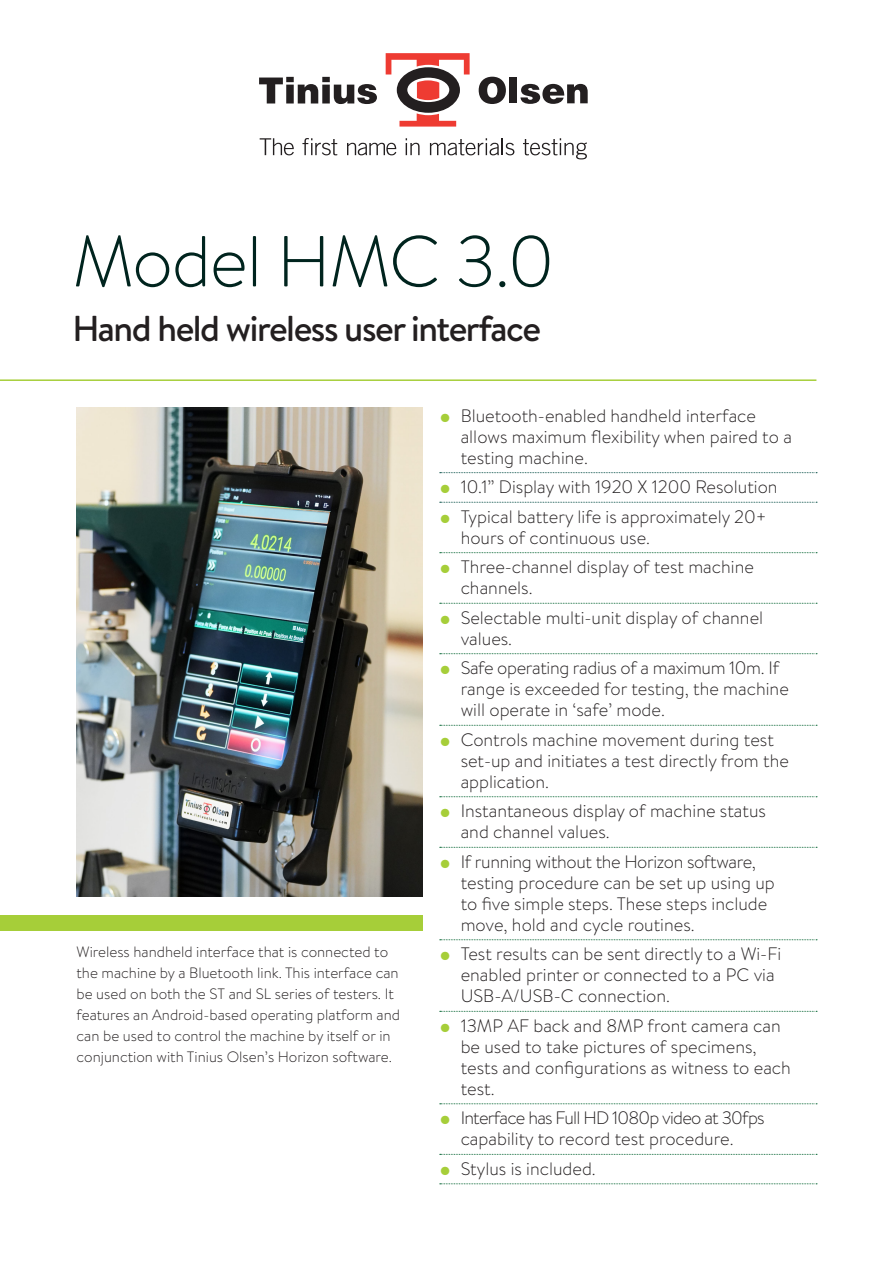
<style>
.page{position:relative;width:893px;height:1263px;background:#fff}
.page>*{position:absolute;margin:0;border:0;box-sizing:border-box;transform-origin:0 0}
.Key_Features_bullet{font:300 72px "Brandon Text";letter-spacing:-.02em;color:#00241e}
.Key_Features_bullet-2{font:500 36px "Brandon Text";letter-spacing:-.04em;color:#231f20}
.t1{font:300 18px/21px "Brandon Text";color:#231f20}
.t2{font:300 18px/21px "Brandon Text";letter-spacing:-.04em;color:#231f20;text-align:center}
.Body_copy_1st_para{font:300 15px/21px "Brandon Text";color:#231f20}
.s1{font-family:"Fedra Sans Alt Std";font-weight:600;font-size:15px;color:#a6ce39}
</style>
<div class="page">
<svg style="left:259px;top:77px;width:118px;height:27px"></svg>
<svg style="left:479px;top:77px;width:27px;height:27px"></svg>
<div style="left:510px;top:77px;width:7px;height:26px;background:#231f20"></div>
<svg style="left:520px;top:84px;width:68px;height:20px"></svg>
<svg style="left:386px;top:53px;width:84px;height:74px"></svg>
<svg style="left:260px;top:138px;width:34px;height:17px"></svg>
<svg style="left:302px;top:138px;width:35px;height:17px"></svg>
<svg style="left:347px;top:143px;width:49px;height:12px"></svg>
<svg style="left:406px;top:138px;width:14px;height:17px"></svg>
<svg style="left:430px;top:138px;width:84px;height:17px"></svg>
<svg style="left:523px;top:138px;width:64px;height:21px"></svg>
<div style="left:0;top:915px;width:422px;height:16px;background:#a6ce39"></div>
<hr style="left:0;top:379px;width:816px;height:2px;background:#a6ce39">
<svg style="left:440px;top:472px;width:377px;height:1px"></svg>
<svg style="left:440px;top:502px;width:377px;height:1px"></svg>
<svg style="left:440px;top:552px;width:377px;height:1px"></svg>
<svg style="left:440px;top:603px;width:377px;height:1px"></svg>
<svg style="left:440px;top:653px;width:377px;height:1px"></svg>
<svg style="left:440px;top:725px;width:377px;height:1px"></svg>
<svg style="left:440px;top:796px;width:377px;height:1px"></svg>
<svg style="left:440px;top:847px;width:377px;height:1px"></svg>
<svg style="left:440px;top:939px;width:377px;height:1px"></svg>
<svg style="left:440px;top:1011px;width:377px;height:1px"></svg>
<svg style="left:440px;top:1103px;width:377px;height:1px"></svg>
<svg style="left:440px;top:1154px;width:377px;height:1px"></svg>
<svg style="left:440px;top:1183px;width:377px;height:1px"></svg>
<img style="left:77px;top:407px;width:345px;height:490px">
<p class="Key_Features_bullet" style="left:72px;top:212px;width:483px">Model HMC 3.0</p>
<p class="Key_Features_bullet-2" style="left:72px;top:304px;width:470px">Hand held wireless user interface</p>
<p class="Body_copy_1st_para" style="left:77px;top:941px;width:325px">Wireless handheld interface that is connected to the machine by a Bluetooth link. This interface can be used on both the ST and SL series of testers. It features an Android-based operating platform and can be used to control the machine by itself or in conjunction with Tinius Olsen’s Horizon software.</p>
<p class="t1" style="left:461px;top:404px;width:333px;text-indent:-21px"><span class="s1">●</span> Bluetooth-enabled handheld interface allows maximum flexibility when paired to a testing machine.</p>
<p class="t1" style="left:439px;top:476px;width:340px"><span class="s1">●</span> 10.1” Display with 1920 X 1200 Resolution</p>
<p class="t1" style="left:461px;top:505px;width:307px;text-indent:-21px"><span class="s1">●</span> Typical battery life is approximately 20+ hours of continuous use.</p>
<p class="t1" style="left:461px;top:556px;width:295px;text-indent:-21px"><span class="s1">●</span> Three-channel display of test machine channels.</p>
<p class="t1" style="left:461px;top:606px;width:304px;text-indent:-21px"><span class="s1">●</span> Selectable multi-unit display of channel values.</p>
<p class="t1" style="left:461px;top:657px;width:330px;text-indent:-21px"><span class="s1">●</span> Safe operating radius of a maximum 10m. If range is exceeded for testing, the machine will operate in ‘safe’ mode.</p>
<p class="t1" style="left:461px;top:728px;width:330px;text-indent:-21px"><span class="s1">●</span> Controls machine movement during test set-up and initiates a test directly from the application.</p>
<p class="t1" style="left:461px;top:800px;width:307px;text-indent:-21px"><span class="s1">●</span> Instantaneous display of machine status and channel values.</p>
<p class="t1" style="left:461px;top:850px;width:316px;text-indent:-21px"><span class="s1">●</span> If running without the Horizon software, testing procedure can be set up using up to five simple steps. These steps include move, hold and cycle routines.</p>
<p class="t1" style="left:461px;top:943px;width:322px;text-indent:-21px"><span class="s1">●</span> Test results can be sent directly to a Wi-Fi enabled printer or connected to a PC via<br>USB-A/USB-C connection.</p>
<p class="t1" style="left:461px;top:1014px;width:332px;text-indent:-21px"><span class="s1">●</span> 13MP AF back and 8MP front camera can be used to take pictures of specimens, tests and configurations as witness to each test.</p>
<p class="t2" style="left:439px;top:1107px;width:327px"><span class="s1">●</span> Interface has Full HD 1080p video at 30fps capability to record test procedure.</p>
<p class="t1" style="left:439px;top:1157px;width:158px"><span class="s1">●</span> Stylus is included.</p>
</div>
